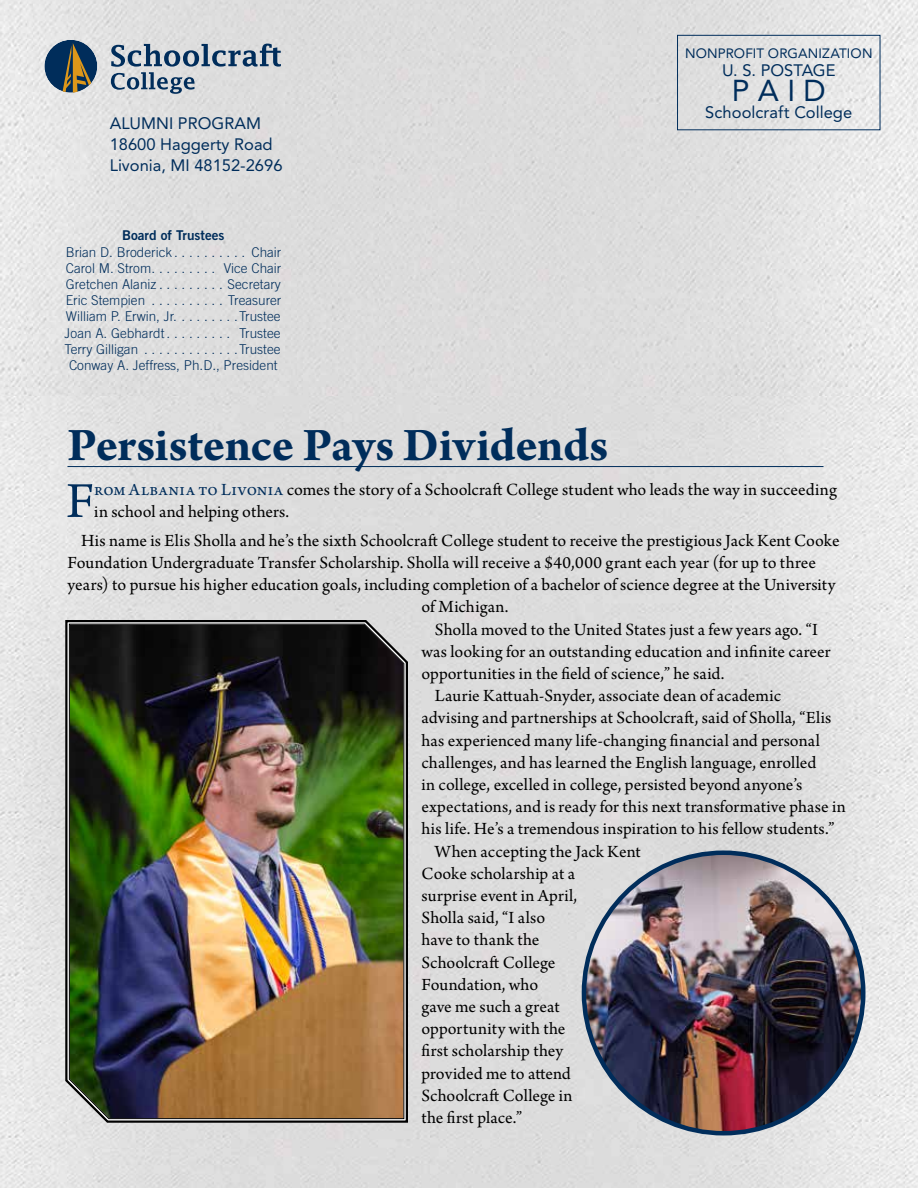
<style>
.page{position:relative;width:918px;height:1188px;background:#fff}
.page>*{position:absolute;margin:0;border:0;box-sizing:border-box;transform-origin:0 0}
.t1{font:52.95px "Arno Pro";color:#002d5b}
.t2{font:700 49.5px "Arno Pro";letter-spacing:-.005em;color:#002d5b}
.t3{font:30px "Avenir LT Std";color:#002d5b}
.t4{font:18px/21.6px "Arno Pro";letter-spacing:.005em;color:#000}
.t5{font:16.5px/21px "Avenir LT Std";color:#002d5b}
.t6{font:300 13.5px/16.2px "Trade Gothic LT Std";color:#002d5b;text-align:center}
.t7{font:13.5px "Avenir LT Std";letter-spacing:.01em;color:#002d5b}
.t8{font:13.5px "Trade Gothic LT Std Bd 2";color:#002d5b}
.s1{color:#002d5b}
</style>
<div class="page">
<img style="left:0;top:0;width:918px;height:396px">
<img style="left:0;top:396px;width:918px;height:792px">
<hr style="left:68px;top:466px;width:756px;height:1px;background:#002d5b">
<svg style="left:64px;top:618px;width:345px;height:507px;background:#858585"></svg>
<img style="left:69px;top:623px;width:336px;height:496px">
<div style="left:677px;top:35px;width:203px;height:95px;border:1px solid #002d5b"></div>
<svg style="left:111px;top:44px;width:170px;height:50px;background:#aab4bf"></svg>
<svg style="left:44px;top:40px;width:54px;height:53px;background:#5d6b71"></svg>
<img style="left:584px;top:853px;width:279px;height:280px;border-radius:138px">
<p class="t5" style="left:110px;top:113px;width:174px">ALUMNI PROGRAM<br>18600 Haggerty Road<br>Livonia, MI 48152-2696</p>
<p class="t8" style="left:122px;top:227px;width:104px">Board of Trustees</p>
<p class="t6" style="left:64px;top:244px;width:218px">Brian D. Broderick . . . . . . . . . . Chair Carol M. Strom . . . . . . . . . Vice Chair Gretchen Alaniz . . . . . . . . . Secretary Eric Stempien . . . . . . . . . . Treasurer William P. Erwin, Jr. . . . . . . . Trustee Joan A. Gebhardt . . . . . . . . . Trustee Terry Gilligan . . . . . . . . . . . . Trustee Conway A. Jeffress, Ph. D. , President</p>
<p class="t7" style="left:685px;top:45px;width:189px">NONPROFIT ORGANIZATION</p>
<p class="t5" style="left:722px;top:60px;width:115px">U. S. POSTAGE</p>
<h3 class="t3" style="left:732px;top:73px;width:95px">P A I D</h3>
<p class="t5" style="left:705px;top:102px;width:149px">Schoolcraft College</p>
<h2 class="t2" style="left:68px;top:416px;width:542px">Persistence Pays Dividends</h2>
<h1 class="t1" style="left:66px;top:471px;width:30px">F</h1>
<p class="t4" style="left:94px;top:480px;width:744px"><span class="s1">rom Albania to Livonia</span> comes the story of a Schoolcraft College student who leads the way in succeeding in school and helping others.</p>
<p class="t4" style="left:81px;top:531px;width:760px">His name is Elis Sholla and he’s the sixth Schoolcraft College student to receive the prestigious Jack Kent Cooke</p>
<p class="t4" style="left:68px;top:553px;width:750px">Foundation Undergraduate Transfer Scholarship. Sholla will receive a $40,000 grant each year (for up to three</p>
<p class="t4" style="left:68px;top:575px;width:770px">years) to pursue his higher education goals, including completion of a bachelor of science degree at the University</p>
<p class="t4" style="left:421px;top:597px;width:88px">of Michigan.</p>
<p class="t4" style="left:435px;top:619px;width:385px">Sholla moved to the United States just a few years ago. “I</p>
<p class="t4" style="left:421px;top:642px;width:411px">was looking for an outstanding education and infinite career</p>
<p class="t4" style="left:421px;top:664px;width:304px">opportunities in the field of science,” he said.</p>
<p class="t4" style="left:435px;top:686px;width:347px">Laurie Kattuah-Snyder, associate dean of academic</p>
<p class="t4" style="left:421px;top:708px;width:412px">advising and partnerships at Schoolcraft, said of Sholla, “Elis</p>
<p class="t4" style="left:421px;top:730px;width:400px">has experienced many life-changing financial and personal</p>
<p class="t4" style="left:421px;top:753px;width:396px">challenges, and has learned the English language, enrolled</p>
<p class="t4" style="left:421px;top:775px;width:382px">in college, excelled in college, persisted beyond anyone’s</p>
<p class="t4" style="left:421px;top:797px;width:426px">expectations, and is ready for this next transformative phase in</p>
<p class="t4" style="left:421px;top:819px;width:415px">his life. He’s a tremendous inspiration to his fellow students.”</p>
<p class="t4" style="left:435px;top:841px;width:207px">When accepting the Jack Kent</p>
<p class="t4" style="left:421px;top:864px;width:155px">Cooke scholarship at a</p>
<p class="t4" style="left:421px;top:886px;width:157px">surprise event in April,</p>
<p class="t4" style="left:421px;top:908px;width:125px">Sholla said, “I also</p>
<p class="t4" style="left:421px;top:930px;width:120px">have to thank the</p>
<p class="t4" style="left:421px;top:952px;width:135px">Schoolcraft College</p>
<p class="t4" style="left:421px;top:974px;width:118px">Foundation, who</p>
<p class="t4" style="left:421px;top:997px;width:140px">gave me such a great</p>
<p class="t4" style="left:421px;top:1019px;width:145px">opportunity with the</p>
<p class="t4" style="left:421px;top:1041px;width:143px">first scholarship they</p>
<p class="t4" style="left:421px;top:1063px;width:151px">provided me to attend</p>
<p class="t4" style="left:421px;top:1085px;width:153px">Schoolcraft College in</p>
<p class="t4" style="left:421px;top:1108px;width:102px">the first place.”</p>
</div>
